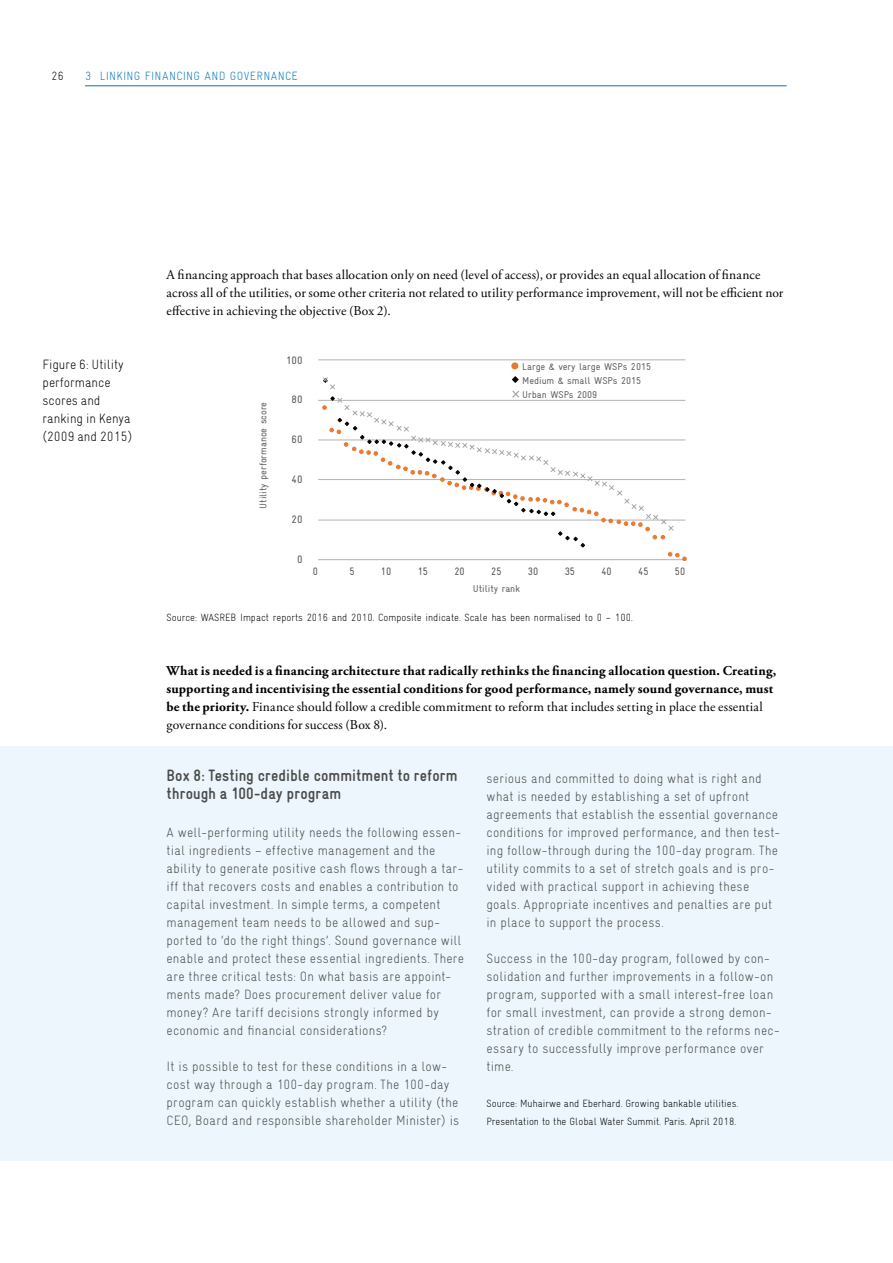
<style>
.page{position:relative;width:893px;height:1263px;background:#fff}
.page>*{position:absolute;margin:0;border:0;box-sizing:border-box;transform-origin:0 0}
.t1{font:condensed 18.9px "Gravur";letter-spacing:-.005em;color:#000;scale:1.07 1}
.t2{font:700 condensed 16.5px/18px "Gravur";letter-spacing:.005em;color:#4a4a49}
.t3{font:300 condensed 13.5px/18px "Gravur";letter-spacing:.015em;color:#4a4a49}
.t4{font:700 13.5px/18px "Adobe Garamond Pro";letter-spacing:.015em;color:#000}
.t5{font:13.5px/18px "Adobe Garamond Pro";letter-spacing:.01em;color:#000}
.t6{font:300 condensed 13.5px/18px "Gravur";color:#000}
.t7{font:300 condensed 12px "Gravur";letter-spacing:.03em;color:#0075bf}
.t8{font:300 condensed 12px "Gravur";color:#000}
.t9{font:condensed 10.8px "Gravur";color:#575756}
.t10{font:condensed 10.8px "Gravur";color:#575756;scale:1.07 1}
.t11{font:300 condensed 10.5px/18px "Gravur";color:#000}
.t12{font:condensed 9.9px/14px "Gravur";letter-spacing:-.005em;color:#636262;scale:1.07 1}
.s1{font-weight:400}
</style>
<div class="page">
<hr style="left:85px;top:86px;width:702px;height:1px;background:#0075bf">
<hr style="left:318px;top:520px;width:367px;height:1px;background:#b2b2b2">
<hr style="left:318px;top:479px;width:367px;height:1px;background:#b2b2b2">
<hr style="left:318px;top:439px;width:367px;height:1px;background:#b2b2b2">
<hr style="left:318px;top:400px;width:367px;height:1px;background:#b2b2b2">
<hr style="left:318px;top:359px;width:367px;height:1px;background:#b2b2b2">
<hr style="left:318px;top:559px;width:367px;height:1px;background:#b2b2b2">
<div style="left:511px;top:362px;width:7px;height:7px;background:#e97a30;border-radius:50%"></div>
<svg style="left:322px;top:376px;width:365px;height:185px"></svg>
<div style="left:0;top:747px;width:893px;height:414px;background:#ecf6fc"></div>
<p class="t8" style="left:51px;top:69px;width:14px">26</p>
<p class="t7" style="left:85px;top:69px;width:214px">3 LINKING FINANCING AND GOVERNANCE</p>
<p class="t6" style="left:43px;top:355px;width:91px">Figure 6: Utility performance scores and ranking in Kenya (2009 and 2015)</p>
<p class="t5" style="left:167px;top:266px;width:618px">A financing approach that bases allocation only on need (level of access), or provides an equal allocation of finance across all of the utilities, or some other criteria not related to utility performance improvement, will not be efficient nor effective in achieving the objective (Box 2).</p>
<h1 class="t1" style="left:165px;top:271px;width:563px">Figure 6: Utility performance scores and ranking in Kenya (2015 and 2009)</h1>
<p class="t12" style="left:256px;top:509px;width:101px;rotate:-90deg">Utility performance score</p>
<p class="t10" style="left:286px;top:354px;width:17px">100</p>
<p class="t10" style="left:292px;top:394px;width:12px">80</p>
<p class="t10" style="left:292px;top:434px;width:12px">60</p>
<p class="t12" style="left:522px;top:360px;width:122px">Large &amp; very large WSPs 2015<br>Medium &amp; small WSPs 2015<br>Urban WSPs 2009</p>
<p class="t10" style="left:292px;top:474px;width:12px">40</p>
<p class="t10" style="left:292px;top:513px;width:12px">20</p>
<p class="t10" style="left:297px;top:553px;width:7px">0</p>
<p class="t9" style="left:313px;top:565px;width:7px">0</p>
<p class="t9" style="left:349px;top:565px;width:7px">5</p>
<p class="t9" style="left:381px;top:565px;width:12px">10</p>
<p class="t9" style="left:418px;top:565px;width:12px">15</p>
<p class="t9" style="left:454px;top:565px;width:12px">20</p>
<p class="t9" style="left:491px;top:565px;width:12px">25</p>
<p class="t9" style="left:528px;top:565px;width:12px">30</p>
<p class="t9" style="left:565px;top:565px;width:12px">35</p>
<p class="t9" style="left:601px;top:565px;width:12px">40</p>
<p class="t9" style="left:638px;top:565px;width:12px">45</p>
<p class="t9" style="left:675px;top:565px;width:12px">50</p>
<p class="t12" style="left:473px;top:582px;width:46px">Utility rank</p>
<p class="t11" style="left:167px;top:608px;width:468px">Source: WASREB Impact reports 2016 and 2010. Composite indicate. Scale has been normalised to 0 – 100.</p>
<p class="t4" style="left:167px;top:662px;width:611px">What is needed is a financing architecture that radically rethinks the financing allocation question. Creating, supporting and incentivising the essential conditions for good performance, namely sound governance, must be the priority. <span class="s1">Finance should follow a credible commitment to reform that includes setting in place the essential governance conditions for success (Box 8).</span></p>
<p class="t2" style="left:167px;top:766px;width:292px">Box 8: Testing credible commitment to reform through a 100-day program</p>
<p class="t3" style="left:167px;top:823px;width:299px">A well-performing utility needs the following essen&shy;tial ingredients – effective management and the ability to generate positive cash flows through a tar&shy;iff that recovers costs and enables a contribution to capital investment. In simple terms, a competent management team needs to be allowed and sup&shy;ported to ‘do the right things’. Sound governance will enable and protect these essential ingredients. There are three critical tests: On what basis are appoint&shy;ments made? Does procurement deliver value for money? Are tariff decisions strongly informed by economic and financial considerations?</p>
<p class="t3" style="left:167px;top:1057px;width:294px">It is possible to test for these conditions in a low&shy;cost way through a 100-day program. The 100-day program can quickly establish whether a utility (the CEO, Board and responsible shareholder Minister) is</p>
<p class="t3" style="left:486px;top:769px;width:295px">serious and committed to doing what is right and what is needed by establishing a set of upfront agreements that establish the essential governance conditions for improved performance, and then test&shy;ing follow-through during the 100-day program. The utility commits to a set of stretch goals and is pro&shy;vided with practical support in achieving these goals. Appropriate incentives and penalties are put in place to support the process.</p>
<p class="t3" style="left:486px;top:949px;width:295px">Success in the 100-day program, followed by con&shy;solidation and further improvements in a follow-on program, supported with a small interest-free loan for small investment, can provide a strong demon&shy;stration of credible commitment to the reforms nec&shy;essary to successfully improve performance over time.</p>
<p class="t11" style="left:486px;top:1094px;width:253px">Source: Muhairwe and Eberhard. Growing bankable utilities.<br>Presentation to the Global Water Summit. Paris. April 2018.</p>
</div>
